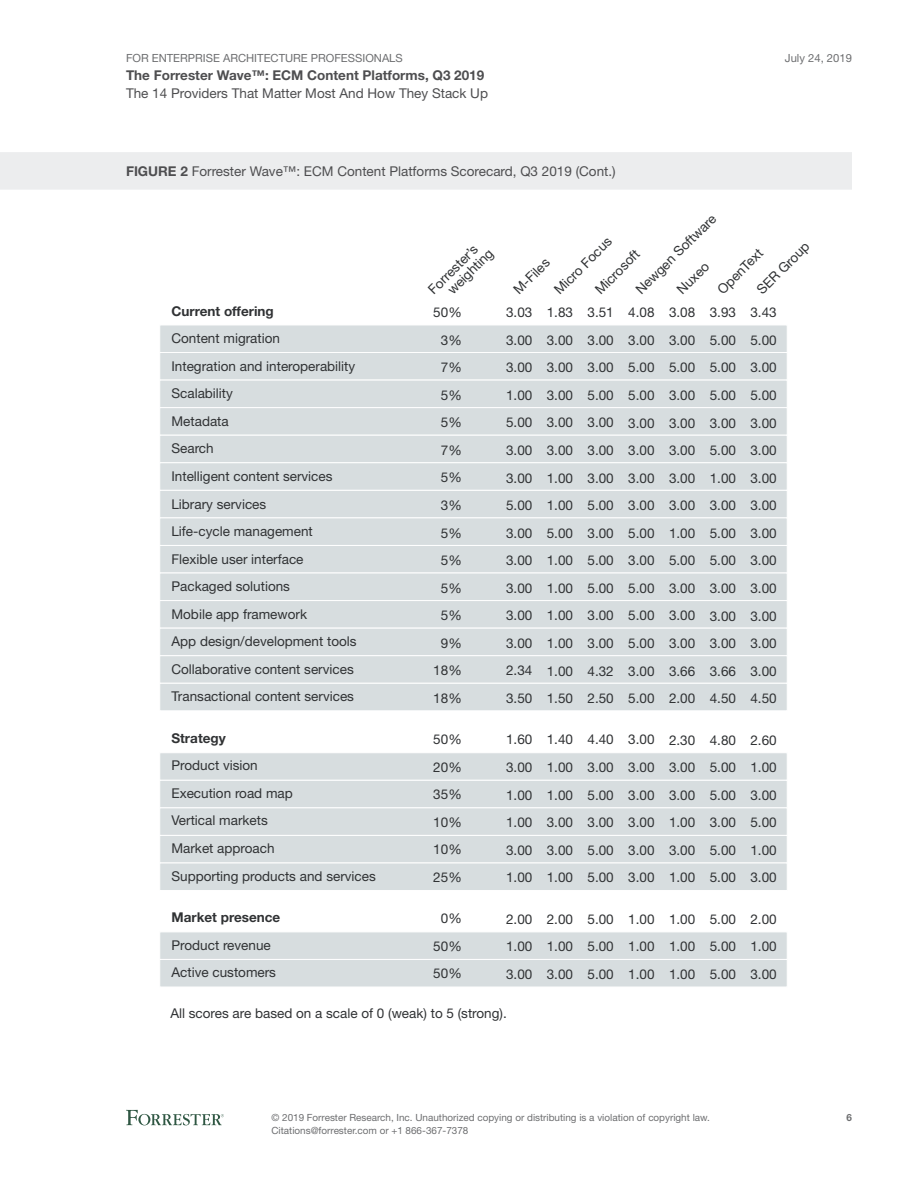
<style>
.page{position:relative;width:918px;height:1188px;background:#fff}
.page>*{position:absolute;margin:0;border:0;box-sizing:border-box;transform-origin:0 0}
.t1{font:13.5px/27.6px "Helvetica Neue LT Std";color:#303234;text-align:justify}
.t2{font:13.5px "Helvetica Neue LT Std";color:#4e4e50}
.t3{font:700 13.5px "Helvetica Neue LT Std";color:#4e4e50}
.t4{font:700 13.5px "Helvetica Neue LT Std";color:#303234}
.t5{font:11.25px "Helvetica Neue LT Std";color:#6d6e70}
.t6{font:9.9px/12.8px "Helvetica Neue LT Std";color:#6d6e70}
.t7{font:700 9.9px "Helvetica Neue LT Std";color:#6d6e70}
.s1{font-weight:700}
</style>
<div class="page">
<svg style="left:126px;top:1110px;width:98px;height:15px"></svg>
<div style="left:0;top:152px;width:852px;height:38px;background:#ecedee"></div>
<div style="left:159px;top:325px;width:629px;height:28px;background:#d7dddf;border:1px solid #fff"></div>
<div style="left:159px;top:352px;width:629px;height:28px;background:#d7dddf;border:1px solid #fff"></div>
<div style="left:159px;top:380px;width:629px;height:28px;background:#d7dddf;border:1px solid #fff"></div>
<div style="left:159px;top:407px;width:629px;height:29px;background:#d7dddf;border:1px solid #fff"></div>
<div style="left:159px;top:435px;width:629px;height:28px;background:#d7dddf;border:1px solid #fff"></div>
<div style="left:159px;top:462px;width:629px;height:29px;background:#d7dddf;border:1px solid #fff"></div>
<div style="left:159px;top:490px;width:629px;height:28px;background:#d7dddf;border:1px solid #fff"></div>
<div style="left:159px;top:517px;width:629px;height:29px;background:#d7dddf;border:1px solid #fff"></div>
<div style="left:159px;top:545px;width:629px;height:28px;background:#d7dddf;border:1px solid #fff"></div>
<div style="left:159px;top:573px;width:629px;height:28px;background:#d7dddf;border:1px solid #fff"></div>
<div style="left:159px;top:600px;width:629px;height:29px;background:#d7dddf;border:1px solid #fff"></div>
<div style="left:159px;top:628px;width:629px;height:28px;background:#d7dddf;border:1px solid #fff"></div>
<div style="left:159px;top:655px;width:629px;height:29px;background:#d7dddf;border:1px solid #fff"></div>
<div style="left:159px;top:683px;width:629px;height:28px;background:#d7dddf;border:1px solid #fff"></div>
<div style="left:159px;top:752px;width:629px;height:29px;background:#d7dddf;border:1px solid #fff"></div>
<div style="left:159px;top:780px;width:629px;height:28px;background:#d7dddf;border:1px solid #fff"></div>
<div style="left:159px;top:807px;width:629px;height:29px;background:#d7dddf;border:1px solid #fff"></div>
<div style="left:159px;top:835px;width:629px;height:28px;background:#d7dddf;border:1px solid #fff"></div>
<div style="left:159px;top:863px;width:629px;height:28px;background:#d7dddf;border:1px solid #fff"></div>
<div style="left:159px;top:931px;width:629px;height:29px;background:#d7dddf;border:1px solid #fff"></div>
<div style="left:159px;top:959px;width:629px;height:28px;background:#d7dddf;border:1px solid #fff"></div>
<p class="t5" style="left:126px;top:51px;width:278px">For Enterprise Architecture Professionals</p>
<p class="t3" style="left:126px;top:67px;width:360px">The Forrester Wave™: ECM Content Platforms, Q3 2019</p>
<p class="t2" style="left:126px;top:85px;width:364px">The 14 Providers That Matter Most And How They Stack Up</p>
<p class="t2" style="left:126px;top:163px;width:491px"><span class="s1">FIGURE 2</span> Forrester Wave™: ECM Content Platforms Scorecard, Q3 2019 (Cont.)</p>
<p class="t5" style="left:785px;top:51px;width:69px">July 24, 2019</p>
<p class="t1" style="left:648px;top:261px;width:80px;line-height:29.1px;text-indent:-29px;rotate:-45deg">Newgen Software<br>Nuxeo</p>
<p class="t1" style="left:547px;top:282px;width:76px;rotate:-45deg">Micro Focus</p>
<p class="t1" style="left:730px;top:262px;width:69px;text-indent:-28px;rotate:-45deg">OpenText<br>SER Group</p>
<p class="t1" style="left:435px;top:277px;width:60px;line-height:13.5px;text-indent:-14px;rotate:-45deg">Forrester’s weighting</p>
<p class="t1" style="left:433px;top:298px;width:30px;text-align:center">50%<br>3%<br>7%<br>5%<br>5%<br>7%<br>5%<br>3%<br>5%<br>5%<br>5%<br>5%<br>9%<br>18%<br>18%</p>
<p class="t1" style="left:433px;top:725px;width:30px">50% 20% 35% 10% 10% 25%</p>
<p class="t1" style="left:433px;top:905px;width:30px;text-align:center">0%<br>50%<br>50%</p>
<p class="t1" style="left:506px;top:282px;width:46px;rotate:-45deg">M-Files</p>
<p class="t1" style="left:587px;top:282px;width:58px;rotate:-45deg">Microsoft</p>
<p class="t4" style="left:171px;top:302px;width:104px">Current offering</p>
<p class="t1" style="left:171px;top:324px;width:187px;text-align:left">Content migration<br>Integration and interoperability<br>Scalability<br>Metadata<br>Search<br>Intelligent content services<br>Library services<br>Life-cycle management<br>Flexible user interface<br>Packaged solutions<br>Mobile app framework<br>App design/development tools<br>Collaborative content services<br>Transactional content services</p>
<p class="t4" style="left:171px;top:730px;width:56px">Strategy</p>
<p class="t1" style="left:171px;top:752px;width:206px;text-align:left">Product vision<br>Execution road map<br>Vertical markets<br>Market approach<br>Supporting products and services</p>
<p class="t4" style="left:171px;top:909px;width:110px">Market presence</p>
<p class="t1" style="left:171px;top:931px;width:106px">Product revenue<br>Active customers</p>
<p class="t1" style="left:170px;top:999px;width:338px">All scores are based on a scale of 0 (weak) to 5 (strong).</p>
<p class="t1" style="left:506px;top:298px;width:28px">3.03<br>3.00<br>3.00<br>1.00<br>5.00<br>3.00<br>3.00<br>5.00<br>3.00<br>3.00<br>3.00<br>3.00<br>3.00<br>2.34<br>3.50</p>
<p class="t1" style="left:506px;top:726px;width:28px">1.60<br>3.00<br>1.00<br>1.00<br>3.00<br>1.00</p>
<p class="t1" style="left:506px;top:905px;width:28px">2.00<br>1.00<br>3.00</p>
<p class="t1" style="left:547px;top:298px;width:28px">1.83<br>3.00<br>3.00<br>3.00<br>3.00<br>3.00<br>1.00<br>1.00<br>5.00<br>1.00<br>1.00<br>1.00<br>1.00<br>1.00<br>1.50</p>
<p class="t1" style="left:547px;top:726px;width:28px">1.40<br>1.00<br>1.00<br>3.00<br>3.00<br>1.00</p>
<p class="t1" style="left:547px;top:905px;width:28px">2.00<br>1.00<br>3.00</p>
<p class="t1" style="left:588px;top:298px;width:28px">3.51<br>3.00<br>3.00<br>5.00<br>3.00<br>3.00<br>3.00<br>5.00<br>3.00<br>5.00<br>5.00<br>3.00<br>3.00<br>4.32<br>2.50</p>
<p class="t1" style="left:588px;top:726px;width:28px">4.40<br>3.00<br>5.00<br>3.00<br>5.00<br>5.00</p>
<p class="t1" style="left:588px;top:905px;width:28px">5.00<br>5.00<br>5.00</p>
<p class="t1" style="left:628px;top:298px;width:28px">4.08<br>3.00<br>5.00<br>5.00<br>3.00<br>3.00<br>3.00<br>3.00<br>5.00<br>3.00<br>5.00<br>5.00<br>5.00<br>3.00<br>5.00</p>
<p class="t1" style="left:628px;top:726px;width:28px">3.00<br>3.00<br>3.00<br>3.00<br>3.00<br>3.00</p>
<p class="t1" style="left:628px;top:905px;width:28px">1.00<br>1.00<br>1.00</p>
<p class="t1" style="left:669px;top:298px;width:28px">3.08<br>3.00<br>5.00<br>3.00<br>3.00<br>3.00<br>3.00<br>3.00<br>1.00<br>5.00<br>3.00<br>3.00<br>3.00<br>3.66<br>2.00</p>
<p class="t1" style="left:669px;top:726px;width:28px">2.30<br>3.00<br>3.00<br>1.00<br>3.00<br>1.00</p>
<p class="t1" style="left:669px;top:905px;width:28px">1.00<br>1.00<br>1.00</p>
<p class="t1" style="left:710px;top:299px;width:28px">3.93<br>5.00<br>5.00<br>5.00<br>3.00<br>5.00<br>1.00<br>3.00<br>5.00<br>5.00<br>3.00<br>3.00<br>3.00<br>3.66<br>4.50</p>
<p class="t1" style="left:710px;top:726px;width:28px">4.80<br>5.00<br>5.00<br>3.00<br>5.00<br>5.00</p>
<p class="t1" style="left:710px;top:905px;width:28px">5.00<br>5.00<br>5.00</p>
<p class="t1" style="left:750px;top:299px;width:28px">3.43<br>5.00<br>3.00<br>5.00<br>3.00<br>3.00<br>3.00<br>3.00<br>3.00<br>3.00<br>3.00<br>3.00<br>3.00<br>3.00<br>4.50</p>
<p class="t1" style="left:750px;top:726px;width:28px">2.60<br>1.00<br>3.00<br>5.00<br>1.00<br>3.00</p>
<p class="t1" style="left:750px;top:905px;width:28px">2.00<br>1.00<br>3.00</p>
<p class="t6" style="left:272px;top:1111px;width:440px">© 2019 Forrester Research, I nc. Unauthorized copying or distributing is a violation of copyright law.<br>Citations@forrester.com or +1 866-367-7378</p>
<p class="t7" style="left:846px;top:1112px;width:7px">6</p>
</div>
